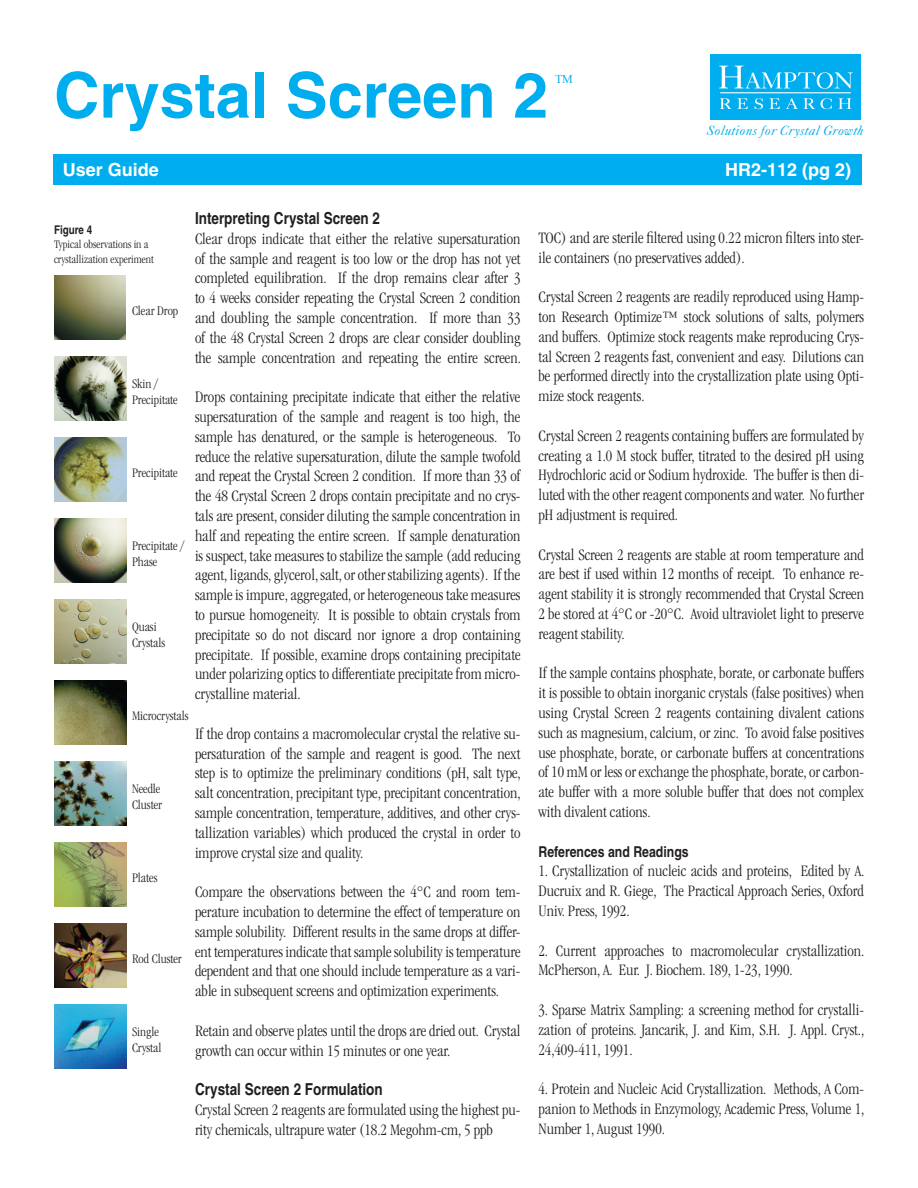
<style>
.page{position:relative;width:918px;height:1188px;background:#fff}
.page>*{position:absolute;margin:0;border:0;box-sizing:border-box;transform-origin:0 0}
.t1{font:700 63px "Helvetica";color:#00aeef}
.t2{font:700 18px "Helvetica";color:#fff}
.t3{font:300 condensed 16.5px/19.8px "ITC Garamond Std";color:#231f20;text-align:justify}
.t4{font:700 condensed 16.5px "Helvetica";color:#231f20}
.t5{font:700 condensed 15px "Helvetica";color:#231f20}
.t6{font:300 condensed 13.5px "ITC Garamond Std";color:#231f20}
.t7{font:italic 13.5px "Caslon Five Forty";letter-spacing:.015em;color:#00aeef}
.t8{font:300 condensed 12px/14.4px "ITC Garamond Std";color:#231f20}
.t9{font:700 condensed 12px "Helvetica";color:#231f20}
.t10{font:12px "Times New Roman";color:#00aeef}
</style>
<div class="page">
<img style="left:54px;top:275px;width:71px;height:64px">
<img style="left:55px;top:356px;width:71px;height:64px">
<img style="left:55px;top:437px;width:71px;height:64px">
<img style="left:55px;top:518px;width:71px;height:64px">
<img style="left:55px;top:599px;width:71px;height:64px">
<img style="left:55px;top:680px;width:71px;height:64px">
<img style="left:55px;top:761px;width:71px;height:64px">
<img style="left:55px;top:842px;width:71px;height:64px">
<img style="left:55px;top:923px;width:71px;height:64px">
<img style="left:55px;top:1004px;width:71px;height:64px">
<div style="left:53px;top:154px;width:808px;height:31px;background:#00aeef"></div>
<div style="left:710px;top:54px;width:151px;height:66px;background:#00aeef"></div>
<svg style="left:719px;top:66px;width:134px;height:23px"></svg>
<svg style="left:720px;top:98px;width:28px;height:11px"></svg>
<svg style="left:755px;top:98px;width:8px;height:11px"></svg>
<svg style="left:769px;top:98px;width:11px;height:11px"></svg>
<svg style="left:786px;top:98px;width:12px;height:11px"></svg>
<svg style="left:804px;top:98px;width:11px;height:11px"></svg>
<svg style="left:821px;top:98px;width:11px;height:11px"></svg>
<svg style="left:838px;top:98px;width:13px;height:11px"></svg>
<hr style="left:720px;top:92px;width:131px;height:1px;background:#fff">
<p class="t1" style="left:54px;top:57px;width:496px">Crystal Screen 2</p>
<p class="t10" style="left:555px;top:71px;width:19px">TM</p>
<p class="t7" style="left:707px;top:122px;width:158px">Solutions for Crystal Growth</p>
<p class="t2" style="left:63px;top:159px;width:98px">User Guide</p>
<p class="t2" style="left:725px;top:159px;width:128px">HR2-112 (pg 2)</p>
<p class="t4" style="left:195px;top:208px;width:187px">Interpreting Crystal Screen 2</p>
<p class="t3" style="left:195px;top:229px;width:327px">Clear drops indicate that either the relative supersaturation of the sample and reagent is too low or the drop has not yet completed equilibration. If the drop remains clear after 3 to 4 weeks consider repeating the Crystal Screen 2 condition and doubling the sample concentration. If more than 33 of the 48 Crystal Screen 2 drops are clear consider doubling the sample concentration and repeating the entire screen.</p>
<p class="t3" style="left:195px;top:387px;width:327px">Drops containing precipitate indicate that either the relative supersaturation of the sample and reagent is too high, the sample has denatured, or the sample is heterogeneous. To reduce the relative supersaturation, dilute the sample twofold and repeat the Crystal Screen 2 condition. If more than 33 of the 48 Crystal Screen 2 drops contain precipitate and no crys&shy;tals are present, consider diluting the sample concentration in half and repeating the entire screen. If sample denaturation is suspect, take measures to stabilize the sample (add reducing agent, ligands, glycerol, salt, or other stabilizing agents). If the sample is impure, aggregated, or heterogeneous take measures to pursue homogeneity. It is possible to obtain crystals from precipitate so do not discard nor ignore a drop containing precipitate. If possible, examine drops containing precipitate under polarizing optics to differentiate precipitate from micro&shy;crystalline material.</p>
<p class="t3" style="left:195px;top:724px;width:327px">If the drop contains a macromolecular crystal the relative su&shy;persaturation of the sample and reagent is good. The next step is to optimize the preliminary conditions (pH, salt type, salt concentration, precipitant type, precipitant concentration, sample concentration, temperature, additives, and other crys&shy;tallization variables) which produced the crystal in order to improve crystal size and quality.</p>
<p class="t3" style="left:195px;top:882px;width:327px">Compare the observations between the 4°C and room tem&shy;perature incubation to determine the effect of temperature on sample solubility. Different results in the same drops at differ&shy;ent temperatures indicate that sample solubility is temperature dependent and that one should include temperature as a vari&shy;able in subsequent screens and optimization experiments.</p>
<p class="t3" style="left:195px;top:1021px;width:327px">Retain and observe plates until the drops are dried out. Crystal growth can occur within 15 minutes or one year.</p>
<p class="t4" style="left:195px;top:1079px;width:189px">Crystal Screen 2 Formulation</p>
<p class="t3" style="left:195px;top:1100px;width:327px">Crystal Screen 2 reagents are formulated using the highest pu&shy;rity chemicals, ultrapure water (18.2 Megohm-cm, 5 ppb</p>
<p class="t9" style="left:54px;top:222px;width:40px">Figure 4</p>
<p class="t8" style="left:54px;top:237px;width:101px">Typical observations in a crystallization experiment</p>
<p class="t6" style="left:132px;top:304px;width:48px">Clear Drop</p>
<p class="t6" style="left:132px;top:377px;width:27px">Skin /</p>
<p class="t6" style="left:132px;top:393px;width:47px">Precipitate</p>
<p class="t6" style="left:132px;top:466px;width:47px">Precipitate</p>
<p class="t6" style="left:132px;top:539px;width:54px">Precipitate /</p>
<p class="t6" style="left:132px;top:555px;width:27px">Phase</p>
<p class="t6" style="left:132px;top:620px;width:26px">Quasi</p>
<p class="t6" style="left:132px;top:636px;width:35px">Crystals</p>
<p class="t6" style="left:132px;top:709px;width:58px">Microcrystals</p>
<p class="t6" style="left:132px;top:782px;width:30px">Needle</p>
<p class="t6" style="left:132px;top:798px;width:31px">Cluster</p>
<p class="t6" style="left:132px;top:871px;width:27px">Plates</p>
<p class="t6" style="left:132px;top:952px;width:51px">Rod Cluster</p>
<p class="t6" style="left:132px;top:1025px;width:28px">Single</p>
<p class="t6" style="left:132px;top:1041px;width:31px">Crystal</p>
<p class="t3" style="left:538px;top:228px;width:327px">TOC) and are sterile filtered using 0.22 micron filters into ster&shy;ile containers (no preservatives added).</p>
<p class="t3" style="left:538px;top:287px;width:327px">Crystal Screen 2 reagents are readily reproduced using Hamp&shy;ton Research Optimize™ stock solutions of salts, polymers and buffers. Optimize stock reagents make reproducing Crys&shy;tal Screen 2 reagents fast, convenient and easy. Dilutions can be performed directly into the crystallization plate using Opti&shy;mize stock reagents.</p>
<p class="t3" style="left:538px;top:426px;width:327px">Crystal Screen 2 reagents containing buffers are formulated by creating a 1.0 M stock buffer, titrated to the desired pH using Hydrochloric acid or Sodium hydroxide. The buffer is then di&shy;luted with the other reagent components and water. No further pH adjustment is required.</p>
<p class="t3" style="left:538px;top:545px;width:327px">Crystal Screen 2 reagents are stable at room temperature and are best if used within 12 months of receipt. To enhance re&shy;agent stability it is strongly recommended that Crystal Screen 2 be stored at 4°C or -20°C. Avoid ultraviolet light to preserve reagent stability.</p>
<p class="t3" style="left:538px;top:663px;width:327px">If the sample contains phosphate, borate, or carbonate buffers it is possible to obtain inorganic crystals (false positives) when using Crystal Screen 2 reagents containing divalent cations such as magnesium, calcium, or zinc. To avoid false positives use phosphate, borate, or carbonate buffers at concentrations of 10 mM or less or exchange the phosphate, borate, or carbon&shy;ate buffer with a more soluble buffer that does not complex with divalent cations.</p>
<p class="t5" style="left:538px;top:842px;width:152px">References and Readings</p>
<p class="t3" style="left:538px;top:861px;width:327px">1. Crystallization of nucleic acids and proteins, Edited by A.<br>Ducruix and R. Giege, The Practical Approach Series, Oxford Univ. Press, 1992.</p>
<p class="t3" style="left:538px;top:941px;width:327px">2. Current approaches to macromolecular crystallization.<br>McPherson, A. Eur. J. Biochem. 189, 1-23, 1990.</p>
<p class="t3" style="left:538px;top:1000px;width:327px">3. Sparse Matrix Sampling: a screening method for crystalli&shy;zation of proteins. Jancarik, J. and Kim, S.H. J. Appl. Cryst., 24,409-411, 1991.</p>
<p class="t3" style="left:538px;top:1079px;width:327px">4. Protein and Nucleic Acid Crystallization. Methods, A Com&shy;panion to Methods in Enzymology, Academic Press, Volume 1, Number 1, August 1990.</p>
</div>
